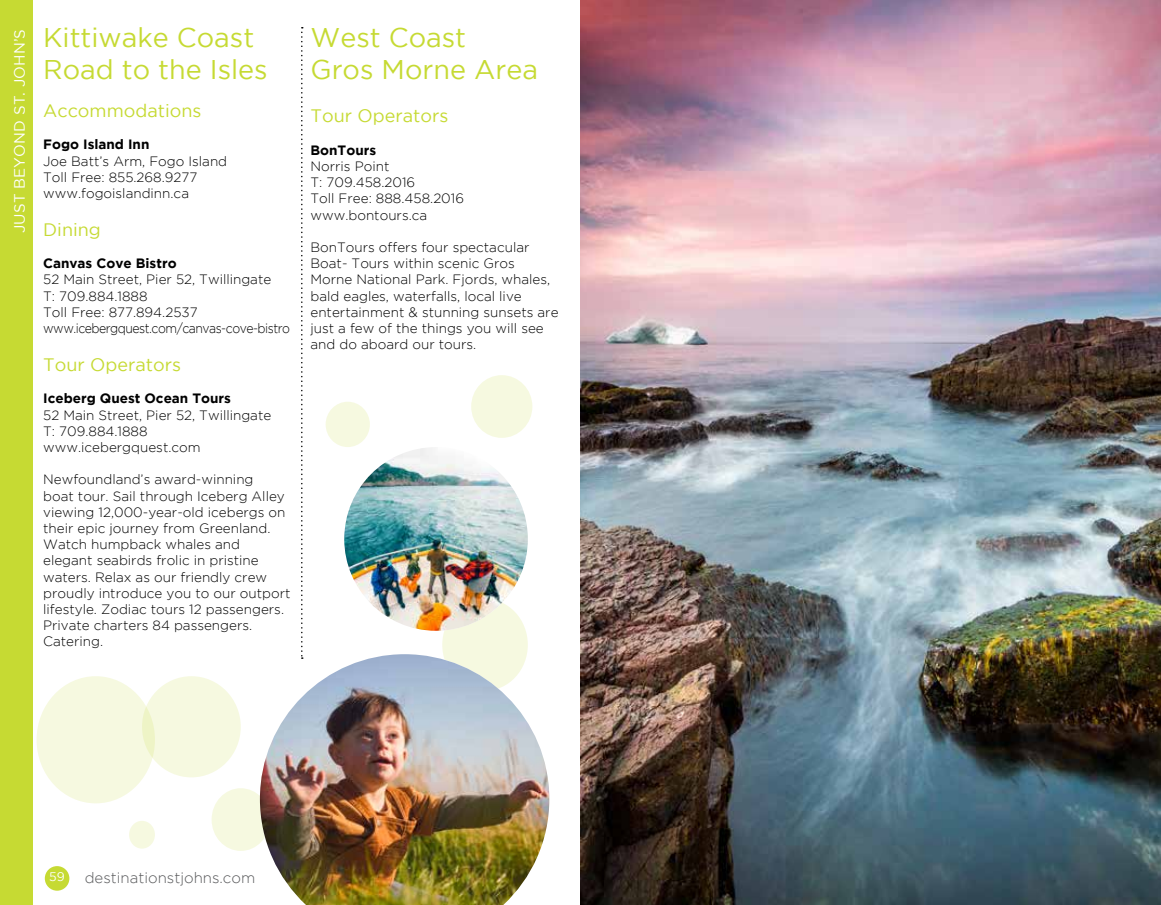
<style>
.page{position:relative;width:1161px;height:905px;background:#fff}
.page>*{position:absolute;margin:0;border:0;box-sizing:border-box;transform-origin:0 0}
.t1{font:27px/32.4px "Gotham";color:#c6da33}
.t2{font:18px "Gotham";color:#c6da33}
.t3{font:300 15px "Gotham";color:#58595b}
.t4{font:15px "Gotham";letter-spacing:.015em;color:#fff}
.t5{font:300 13.5px/16.2px "Gotham";color:#000}
.t6{font:700 13.5px "Gotham";color:#000}
.t7{font:12.45px "Gotham";color:#fff}
</style>
<div class="page">
<div style="left:0;top:0;width:32px;height:904px;background:#c6da33"></div>
<div style="left:45px;top:866px;width:24px;height:24px;background:#c6da33;border-radius:50%"></div>
<div style="left:212px;top:788px;width:58px;height:62px;background:#f6f9e0;border-radius:50%"></div>
<div style="left:129px;top:820px;width:26px;height:28px;background:#f6f9e0;border-radius:50%"></div>
<div style="left:442px;top:598px;width:86px;height:92px;background:#f6f9e0;border-radius:50%"></div>
<div style="left:471px;top:375px;width:61px;height:63px;background:#f6f9e0;border-radius:50%"></div>
<div style="left:326px;top:401px;width:44px;height:46px;background:#f6f9e0;border-radius:50%"></div>
<div style="left:142px;top:676px;width:99px;height:101px;background:#f6f9e0;border-radius:50%"></div>
<img style="left:580px;top:0;width:581px;height:904px">
<svg style="left:301px;top:27px;width:2px;height:625px"></svg>
<img style="left:260px;top:654px;width:289px;height:250px">
<img style="left:344px;top:447px;width:184px;height:183px;border-radius:92px">
<div style="left:37px;top:676px;width:118px;height:127px;background:#f6f9e0;border-radius:50%"></div>
<p class="t4" style="left:11px;top:233px;width:206px;rotate:-90deg">JUST BEYOND ST. JOHN’S</p>
<h1 class="t1" style="left:43px;top:21px;width:226px">Kittiwake Coast<br>Road to the Isles</h1>
<h2 class="t2" style="left:43px;top:101px;width:160px">Accommodations</h2>
<p class="t6" style="left:43px;top:137px;width:108px">Fogo Island Inn</p>
<p class="t5" style="left:43px;top:152px;width:186px">Joe Batt’s Arm, Fogo Island<br>Toll Free: 855.268.9277 www.fogoislandinn.ca</p>
<h2 class="t2" style="left:43px;top:219px;width:59px">Dining</h2>
<p class="t6" style="left:43px;top:256px;width:135px">Canvas Cove Bistro</p>
<p class="t5" style="left:43px;top:271px;width:248px">52 Main Street, Pier 52, Twillingate<br>T: 709.884.1888<br>Toll Free: 877.894.2537 www.icebergquest.com/canvas-cove-bistro</p>
<h2 class="t2" style="left:43px;top:354px;width:139px">Tour Operators</h2>
<p class="t6" style="left:43px;top:391px;width:189px">Iceberg Quest Ocean Tours</p>
<p class="t5" style="left:43px;top:406px;width:230px">52 Main Street, Pier 52, Twillingate<br>T: 709.884.1888 www.icebergquest.com</p>
<p class="t5" style="left:43px;top:471px;width:249px">Newfoundland’s award-winning<br>boat tour. Sail through Iceberg Alley viewing 12,000-year-old icebergs on their epic journey from Greenland.<br>Watch humpback whales and elegant seabirds frolic in pristine waters. Relax as our friendly crew proudly introduce you to our outport lifestyle. Zodiac tours 12 passengers.<br>Private charters 84 passengers.<br>Catering.</p>
<h1 class="t1" style="left:310px;top:21px;width:229px">West Coast<br>Gros Morne Area</h1>
<h2 class="t2" style="left:310px;top:106px;width:139px">Tour Operators</h2>
<p class="t6" style="left:310px;top:142px;width:67px">BonTours</p>
<p class="t5" style="left:310px;top:158px;width:155px">Norris Point<br>T: 709.458.2016<br>Toll Free: 888.458.2016 www.bontours.ca</p>
<p class="t5" style="left:310px;top:239px;width:250px">BonTours offers four spectacular Boat- Tours within scenic Gros Morne National Park. Fjords, whales, bald eagles, waterfalls, local live entertainment &amp; stunning sunsets are just a few of the things you will see and do aboard our tours.</p>
<p class="t7" style="left:49px;top:870px;width:17px">59</p>
<p class="t3" style="left:85px;top:869px;width:172px">destinationstjohns.com</p>
</div>
